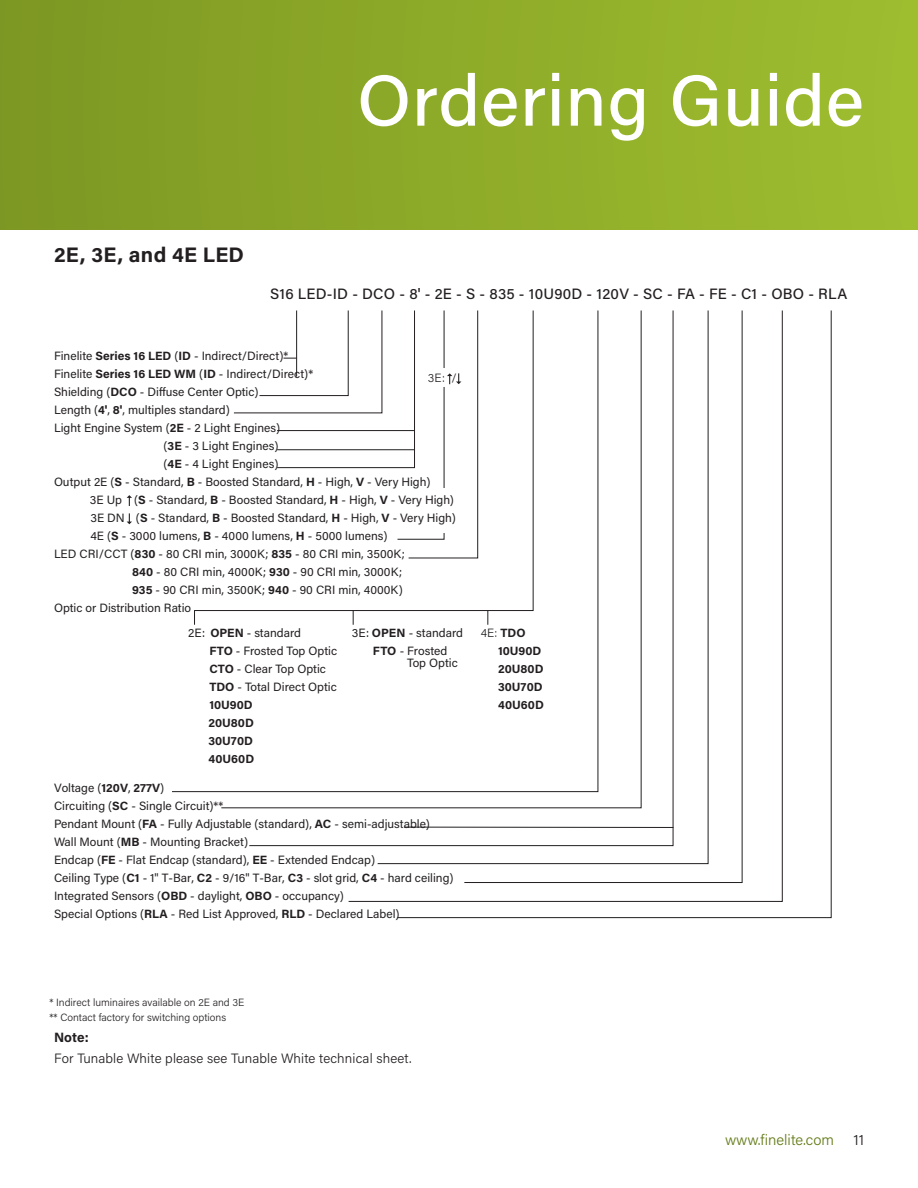
<style>
.page{position:relative;width:918px;height:1188px;background:#fff}
.page>*{position:absolute;margin:0;border:0;box-sizing:border-box;transform-origin:0 0}
.t1{font:500 72px "Acumin Pro";letter-spacing:.015em;color:#fff}
.t2{font:700 21px "Acumin Pro";letter-spacing:.015em;color:#231f20}
.t3{font:500 15px "Acumin Pro";letter-spacing:.015em;color:#231f20}
.t4{font:300 15px "Acumin Pro";color:#637b17}
.t5{font:300 15px "Acumin Pro";color:#231f20}
.t6{font:300 13.5px "Acumin Pro";letter-spacing:.01em;color:#231f20}
.t7{font:700 13.5px "Acumin Pro";color:#231f20}
.t8{font:12px/18px "Acumin Pro";color:#231f20}
.t9{font:700 12px "Acumin Pro";color:#231f20}
.t10{font:300 12px "Acumin Pro";color:#231f20}
.t11{font:300 10.5px "Acumin Pro";color:#231f20}
.s1{font-weight:700}
</style>
<div class="page">
<div style="left:0;top:0;width:918px;height:229px;background:linear-gradient(to right,#7d9822,#9fbe2f)"></div>
<svg style="left:397px;top:310px;width:435px;height:608px"></svg>
<svg style="left:194px;top:610px;width:1px;height:15px"></svg>
<svg style="left:353px;top:610px;width:1px;height:15px"></svg>
<svg style="left:487px;top:610px;width:1px;height:15px"></svg>
<svg style="left:127px;top:495px;width:5px;height:11px"></svg>
<svg style="left:127px;top:513px;width:5px;height:11px"></svg>
<svg style="left:234px;top:310px;width:244px;height:249px"></svg>
<hr style="left:404px;top:827px;width:269px;height:1px;background:#231f20">
<p class="t1" style="left:357px;top:51px;width:509px">Ordering Guide</p>
<p class="t2" style="left:54px;top:240px;width:192px">2E, 3E, and 4E LED</p>
<p class="t3" style="left:270px;top:283px;width:579px">S16 LED-ID - DCO - 8' - 2E - S - 835 - 10U90D - 120V - SC - FA - FE - C1 - OBO - RLA</p>
<p class="t8" style="left:54px;top:346px;width:236px">Finelite <span class="s1">Series 16 LED</span> (<span class="s1">ID</span> - Indirect/Direct)*</p>
<p class="t8" style="left:54px;top:364px;width:261px">Finelite <span class="s1">Series 16 LED WM</span> (<span class="s1">ID</span> - Indirect/Direct)*</p>
<p class="t8" style="left:54px;top:382px;width:206px">Shielding (<span class="s1">DCO</span> - Diffuse Center Optic)</p>
<p class="t8" style="left:54px;top:400px;width:177px">Length (<span class="s1">4'</span>, <span class="s1">8'</span>, multiples standard)</p>
<p class="t8" style="left:54px;top:418px;width:228px">Light Engine System (<span class="s1">2E</span> - 2 Light Engines)</p>
<p class="t8" style="left:164px;top:436px;width:116px">(<span class="s1">3E</span> - 3 Light Engines)</p>
<p class="t8" style="left:164px;top:454px;width:116px">(<span class="s1">4E</span> - 4 Light Engines)</p>
<p class="t8" style="left:54px;top:472px;width:378px">Output 2E (<span class="s1">S</span> - Standard, <span class="s1">B</span> - Boosted Standard, <span class="s1">H</span> - High, <span class="s1">V</span> - Very High)</p>
<p class="t8" style="left:90px;top:490px;width:366px">3E Up (<span class="s1">S</span> - Standard, <span class="s1">B</span> - Boosted Standard, <span class="s1">H</span> - High, <span class="s1">V</span> - Very High)</p>
<p class="t8" style="left:90px;top:508px;width:367px">3E DN (<span class="s1">S</span> - Standard, <span class="s1">B</span> - Boosted Standard, <span class="s1">H</span> - High, <span class="s1">V</span> - Very High)</p>
<p class="t8" style="left:90px;top:526px;width:299px">4E (<span class="s1">S</span> - 3000 lumens, <span class="s1">B</span> - 4000 lumens, <span class="s1">H</span> - 5000 lumens)</p>
<p class="t8" style="left:132px;top:544px;width:274px;text-indent:-78px">LED CRI/CCT (<span class="s1">830</span> - 80 CRI min, 3000K; <span class="s1">835</span> - 80 CRI min, 3500K;<br><span class="s1">840</span> - 80 CRI min, 4000K; <span class="s1">930</span> - 90 CRI min, 3000K;<br><span class="s1">935</span> - 90 CRI min, 3500K; <span class="s1">940</span> - 90 CRI min, 4000K)</p>
<p class="t8" style="left:54px;top:598px;width:139px">Optic or Distribution Ratio</p>
<p class="t10" style="left:428px;top:369px;width:30px">3E: /</p>
<p class="t8" style="left:188px;top:623px;width:114px">2E: <span class="s1">OPEN</span> - standard</p>
<p class="t8" style="left:209px;top:641px;width:129px"><span class="s1">FTO</span> - Frosted Top Optic</p>
<p class="t8" style="left:209px;top:659px;width:118px"><span class="s1">CTO</span> - Clear Top Optic</p>
<p class="t8" style="left:209px;top:677px;width:129px"><span class="s1">TDO</span> - Total Direct Optic</p>
<p class="t9" style="left:209px;top:696px;width:45px">10U90D</p>
<p class="t9" style="left:208px;top:714px;width:47px">20U80D</p>
<p class="t9" style="left:208px;top:732px;width:46px">30U70D</p>
<p class="t9" style="left:208px;top:750px;width:47px">40U60D</p>
<p class="t8" style="left:352px;top:623px;width:113px">3E: <span class="s1">OPEN</span> - standard</p>
<p class="t8" style="left:373px;top:641px;width:76px"><span class="s1">FTO</span> - Frosted</p>
<p class="t8" style="left:407px;top:653px;width:52px">Top Optic</p>
<p class="t8" style="left:54px;top:778px;width:112px">Voltage (<span class="s1">120V</span>, <span class="s1">277V</span>)</p>
<p class="t8" style="left:54px;top:796px;width:171px">Circuiting (<span class="s1">SC</span> - Single Circuit)**</p>
<p class="t8" style="left:54px;top:814px;width:377px">Pendant Mount (<span class="s1">FA</span> - Fully Adjustable (standard), <span class="s1">AC</span> - semi-adjustable)</p>
<p class="t8" style="left:54px;top:832px;width:196px">Wall Mount (<span class="s1">MB</span> - Mounting Bracket)</p>
<p class="t8" style="left:54px;top:850px;width:323px">Endcap (<span class="s1">FE</span> - Flat Endcap (standard), <span class="s1">EE</span> - Extended Endcap)</p>
<p class="t8" style="left:54px;top:868px;width:401px">Ceiling Type (<span class="s1">C1</span> - 1" T-Bar, <span class="s1">C2</span> - 9/16" T-Bar, <span class="s1">C3</span> - slot grid, <span class="s1">C4</span> - hard ceiling)</p>
<p class="t8" style="left:54px;top:886px;width:291px">Integrated Sensors (<span class="s1">OBD</span> - daylight, <span class="s1">OBO</span> - occupancy)</p>
<p class="t8" style="left:54px;top:904px;width:347px">Special Options (<span class="s1">RLA</span> - Red List Approved, <span class="s1">RLD</span> - Declared Label)</p>
<p class="t10" style="left:481px;top:625px;width:46px">4E: <span class="s1">TDO</span></p>
<p class="t9" style="left:498px;top:642px;width:45px">10U90D</p>
<p class="t9" style="left:498px;top:660px;width:47px">20U80D</p>
<p class="t9" style="left:498px;top:678px;width:46px">30U70D</p>
<p class="t9" style="left:498px;top:696px;width:47px">40U60D</p>
<p class="t11" style="left:50px;top:995px;width:196px">* Indirect luminaires available on 2E and 3E</p>
<p class="t11" style="left:50px;top:1010px;width:178px">** Contact factory for switching options</p>
<p class="t7" style="left:54px;top:1028px;width:36px">Note:</p>
<p class="t6" style="left:54px;top:1049px;width:359px">For Tunable White please see Tunable White technical sheet.</p>
<p class="t4" style="left:725px;top:1129px;width:110px">www.finelite.com</p>
<p class="t5" style="left:854px;top:1129px;width:12px">11</p>
</div>
